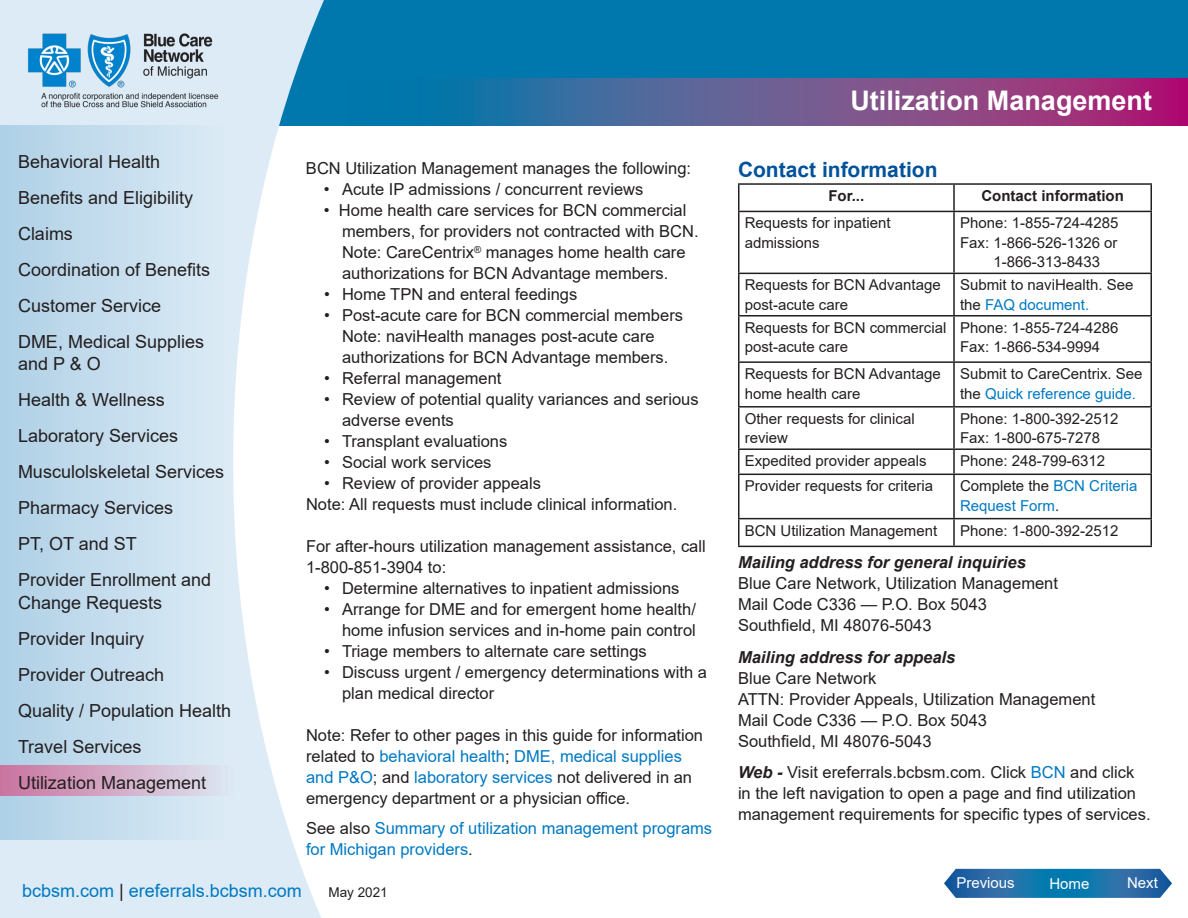
<style>
.page{position:relative;width:1188px;height:918px;background:#fff}
.page>*{position:absolute;margin:0;border:0;box-sizing:border-box;transform-origin:0 0}
.t1{font:700 27px "Arial";color:#fff}
.t2{font:700 21px "Arial";color:#01529a}
.t3{font:18px/36px "Arial";color:#231f20}
.t4{font:18px "Arial";color:#0079c2}
.t5{font:16.5px/21px "Arial";color:#231f20}
.t6{font:16.5px/21px "Arial";color:#0079c2}
.t7{font:italic 700 16.5px "Arial";color:#231f20}
.t8{font:15px/19.5px "Arial";color:#231f20}
.t9{font:15px/19.5px "Arial";color:#0079c2}
.t10{font:700 15px "Arial";color:#231f20}
.t11{font:15px "Arial";color:#fff}
.t12{font:13.5px "Arial";color:#231f20}
.s1{color:#0079c2}
.s2{color:#231f20}
.s3{font-weight:700;font-style:italic}
</style>
<div class="page">
<div style="left:0;top:0;width:1188px;height:126px;background:#0078ae"></div>
<svg style="left:0;top:0;width:324px;height:918px;fill:#dcebf5"></svg>
<img style="left:23px;top:28px;width:202px;height:84px">
<div style="left:0;top:126px;width:230px;height:714px;background:linear-gradient(to right,#afd0e6,#dcebf5)"></div>
<svg style="left:304px;top:78px;width:884px;height:48px"></svg>
<hr style="left:738px;top:211px;width:216px;height:1px;background:#231f20">
<hr style="left:738px;top:212px;width:2px;height:61px;background:#231f20">
<hr style="left:954px;top:211px;width:198px;height:1px;background:#231f20">
<hr style="left:953px;top:212px;width:2px;height:61px;background:#231f20">
<hr style="left:1150px;top:212px;width:2px;height:61px;background:#231f20">
<hr style="left:738px;top:273px;width:216px;height:1px;background:#231f20">
<hr style="left:738px;top:274px;width:2px;height:41px;background:#231f20">
<hr style="left:954px;top:273px;width:198px;height:1px;background:#231f20">
<hr style="left:953px;top:274px;width:2px;height:41px;background:#231f20">
<hr style="left:1150px;top:274px;width:2px;height:41px;background:#231f20">
<hr style="left:738px;top:315px;width:216px;height:2px;background:#231f20">
<hr style="left:738px;top:317px;width:2px;height:44px;background:#231f20">
<hr style="left:954px;top:315px;width:198px;height:2px;background:#231f20">
<hr style="left:953px;top:317px;width:2px;height:44px;background:#231f20">
<hr style="left:1150px;top:317px;width:2px;height:44px;background:#231f20">
<hr style="left:738px;top:361px;width:216px;height:2px;background:#231f20">
<hr style="left:738px;top:363px;width:2px;height:43px;background:#231f20">
<hr style="left:954px;top:361px;width:198px;height:2px;background:#231f20">
<hr style="left:953px;top:363px;width:2px;height:43px;background:#231f20">
<hr style="left:1150px;top:363px;width:2px;height:43px;background:#231f20">
<hr style="left:738px;top:406px;width:216px;height:2px;background:#231f20">
<hr style="left:738px;top:408px;width:2px;height:40px;background:#231f20">
<hr style="left:954px;top:406px;width:198px;height:2px;background:#231f20">
<hr style="left:953px;top:408px;width:2px;height:40px;background:#231f20">
<hr style="left:1150px;top:408px;width:2px;height:40px;background:#231f20">
<hr style="left:738px;top:448px;width:216px;height:2px;background:#231f20">
<hr style="left:738px;top:450px;width:2px;height:24px;background:#231f20">
<hr style="left:954px;top:448px;width:198px;height:2px;background:#231f20">
<hr style="left:953px;top:450px;width:2px;height:24px;background:#231f20">
<hr style="left:1150px;top:450px;width:2px;height:24px;background:#231f20">
<hr style="left:738px;top:474px;width:216px;height:1px;background:#231f20">
<hr style="left:738px;top:475px;width:2px;height:43px;background:#231f20">
<hr style="left:954px;top:474px;width:198px;height:1px;background:#231f20">
<hr style="left:953px;top:475px;width:2px;height:43px;background:#231f20">
<hr style="left:1150px;top:475px;width:2px;height:43px;background:#231f20">
<hr style="left:738px;top:518px;width:216px;height:1px;background:#231f20">
<hr style="left:738px;top:519px;width:2px;height:27px;background:#231f20">
<hr style="left:954px;top:518px;width:198px;height:1px;background:#231f20">
<hr style="left:953px;top:519px;width:2px;height:27px;background:#231f20">
<hr style="left:1150px;top:519px;width:2px;height:27px;background:#231f20">
<hr style="left:738px;top:546px;width:216px;height:1px;background:#231f20">
<hr style="left:954px;top:546px;width:198px;height:1px;background:#231f20">
<hr style="left:738px;top:183px;width:216px;height:2px;background:#231f20">
<hr style="left:738px;top:185px;width:2px;height:26px;background:#231f20">
<hr style="left:954px;top:183px;width:198px;height:2px;background:#231f20">
<hr style="left:953px;top:185px;width:2px;height:26px;background:#231f20">
<hr style="left:1150px;top:185px;width:2px;height:26px;background:#231f20">
<div style="left:0;top:765px;width:235px;height:31px;background:linear-gradient(to right,#ca739e,#dde8f3)"></div>
<svg style="left:944px;top:869px;width:228px;height:29px;background:#2876ac"></svg>
<p class="t3" style="left:18px;top:143px;width:194px">Behavioral Health<br>Benefits and Eligibility<br>Claims<br>Coordination of Benefits<br>Customer Service<br>DME, Medical Supplies</p>
<p class="t3" style="left:18px;top:346px;width:208px">and P &amp; O<br>Health &amp; Wellness<br>Laboratory Services<br>Musculolskeletal Services<br>Pharmacy Services<br>PT, OT and ST<br>Provider Enrollment and</p>
<p class="t3" style="left:18px;top:584px;width:215px">Change Requests<br>Provider Inquiry<br>Provider Outreach<br>Quality / Population Health<br>Travel Services<br>Utilization Management</p>
<p class="t5" style="left:306px;top:158px;width:387px">BCN Utilization Management manages the following:</p>
<p class="t5" style="left:324px;top:179px;width:321px">• Acute IP admissions / concurrent reviews</p>
<p class="t5" style="left:342px;top:200px;width:358px;text-indent:-18px">• Home health care services for BCN commercial members, for providers not contracted with BCN.<br>Note: CareCentrix<sup>®</sup> manages home health care authorizations for BCN Advantage members.</p>
<p class="t5" style="left:324px;top:284px;width:255px">• Home TPN and enteral feedings</p>
<p class="t5" style="left:342px;top:305px;width:343px;text-indent:-18px">• Post-acute care for BCN commercial members<br>Note: naviHealth manages post-acute care authorizations for BCN Advantage members.</p>
<p class="t5" style="left:324px;top:368px;width:179px">• Referral management</p>
<p class="t5" style="left:342px;top:389px;width:358px;text-indent:-18px">• Review of potential quality variances and serious adverse events</p>
<p class="t5" style="left:324px;top:431px;width:185px">• Transplant evaluations</p>
<p class="t5" style="left:324px;top:452px;width:169px">• Social work services</p>
<p class="t5" style="left:306px;top:473px;width:373px;text-indent:18px">• Review of provider appeals<br>Note: All requests must include clinical information.</p>
<p class="t5" style="left:306px;top:536px;width:401px">For after-hours utilization management assistance, call<br>1-800-851-3904 to:</p>
<p class="t5" style="left:324px;top:578px;width:357px">• Determine alternatives to inpatient admissions</p>
<p class="t5" style="left:324px;top:599px;width:373px;text-align:right">• Arrange for DME and for emergent home health/ home infusion services and in-home pain control</p>
<p class="t5" style="left:324px;top:641px;width:324px">• Triage members to alternate care settings</p>
<p class="t5" style="left:342px;top:662px;width:366px;text-indent:-18px">• Discuss urgent / emergency determinations with a plan medical director</p>
<p class="t5" style="left:306px;top:725px;width:399px">Note: Refer to other pages in this guide for information related to <span class="s1">behavioral health</span>; <span class="s1">DME, medical supplies and P&amp;O</span>; and <span class="s1">laboratory services</span> not delivered in an emergency department or a physician office.</p>
<p class="t6" style="left:306px;top:818px;width:408px"><span class="s2">See also</span> Summary of utilization management programs for Michigan providers<span class="s2">.</span></p>
<p class="t12" style="left:328px;top:883px;width:61px">May 2021</p>
<p class="t4" style="left:22px;top:878px;width:281px">bcbsm.com <span class="s2">|</span> ereferrals.bcbsm.com</p>
<h1 class="t1" style="left:850px;top:82px;width:303px">Utilization Management</h1>
<p class="t2" style="left:738px;top:155px;width:201px">Contact information</p>
<p class="t10" style="left:828px;top:185px;width:37px">For...</p>
<p class="t10" style="left:981px;top:185px;width:144px">Contact information</p>
<p class="t8" style="left:745px;top:213px;width:147px">Requests for inpatient admissions</p>
<p class="t8" style="left:960px;top:213px;width:160px">Phone: 1-855-724-4285</p>
<p class="t8" style="left:960px;top:233px;width:159px">Fax: 1-866-526-1326 or</p>
<p class="t8" style="left:993px;top:252px;width:108px">1-866-313-8433</p>
<p class="t8" style="left:745px;top:275px;width:197px">Requests for BCN Advantage post-acute care</p>
<p class="t8" style="left:960px;top:275px;width:175px">Submit to naviHealth. See the <span class="s1">FAQ document.</span></p>
<p class="t8" style="left:745px;top:318px;width:203px">Requests for BCN commercial post-acute care</p>
<p class="t8" style="left:960px;top:318px;width:160px">Phone: 1-855-724-4286<br>Fax: 1-866-534-9994</p>
<p class="t8" style="left:745px;top:364px;width:197px">Requests for BCN Advantage home health care</p>
<p class="t8" style="left:960px;top:364px;width:184px">Submit to CareCentrix. See the <span class="s1">Quick reference guide.</span></p>
<p class="t8" style="left:745px;top:409px;width:172px">Other requests for clinical review</p>
<p class="t8" style="left:960px;top:409px;width:160px">Phone: 1-800-392-2512<br>Fax: 1-800-675-7278</p>
<p class="t8" style="left:745px;top:451px;width:183px">Expedited provider appeals</p>
<p class="t8" style="left:960px;top:451px;width:147px">Phone: 248-799-6312</p>
<p class="t8" style="left:745px;top:476px;width:190px">Provider requests for criteria</p>
<p class="t9" style="left:960px;top:476px;width:179px"><span class="s2">Complete the</span> BCN Criteria<br>Request Form<span class="s2">.</span></p>
<p class="t8" style="left:745px;top:520px;width:194px">BCN Utilization Management</p>
<p class="t8" style="left:960px;top:520px;width:160px">Phone: 1-800-392-2512</p>
<p class="t7" style="left:738px;top:551px;width:289px">Mailing address for general inquiries</p>
<p class="t5" style="left:738px;top:573px;width:322px">Blue Care Network, Utilization Management<br>Mail Code C336 — P.O. Box 5043<br>Southfield, MI 48076-5043</p>
<p class="t7" style="left:738px;top:646px;width:219px">Mailing address for appeals</p>
<p class="t5" style="left:738px;top:667px;width:359px">Blue Care Network<br>ATTN: Provider Appeals, Utilization Management<br>Mail Code C336 — P.O. Box 5043<br>Southfield, MI 48076-5043</p>
<p class="t5" style="left:738px;top:762px;width:414px"><span class="s3">Web -</span> Visit ereferrals.bcbsm.com. Click <span class="s1">BCN</span> and click in the left navigation to open a page and find utilization management requirements for specific types of services.</p>
<p class="t11" style="left:956px;top:872px;width:60px">Previous</p>
<p class="t11" style="left:1049px;top:873px;width:42px">Home</p>
<p class="t11" style="left:1127px;top:873px;width:32px">Next</p>
</div>
